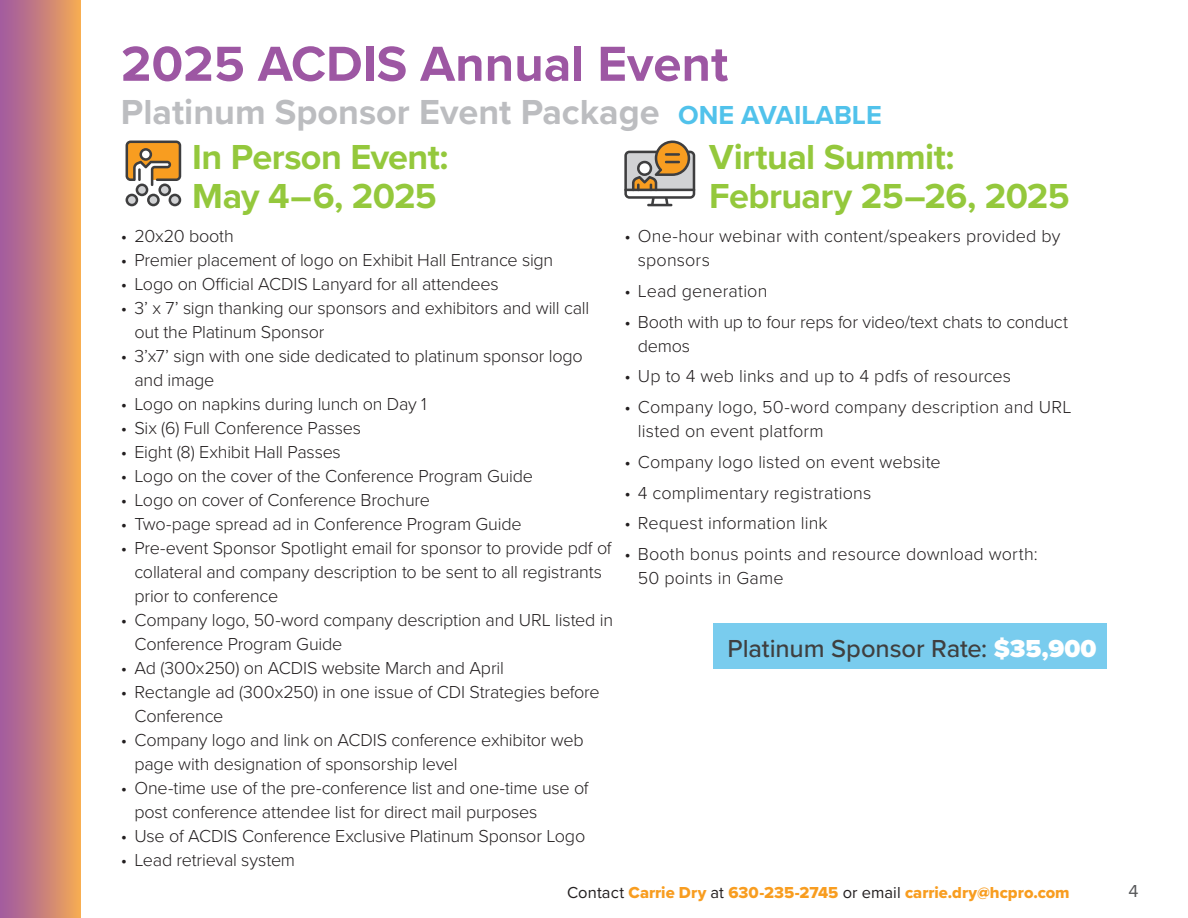
<style>
.page{position:relative;width:1188px;height:918px;background:#fff}
.page>*{position:absolute;margin:0;border:0;box-sizing:border-box;transform-origin:0 0}
.t1{font:700 51px "Proxima Nova";color:#9d57a3}
.t2{font:700 36px/39px "Proxima Nova";letter-spacing:-.015em;color:#94c83c}
.t3{font:700 36px "Proxima Nova";color:#bcbdc0}
.t4{font:500 25.5px "Proxima Nova";letter-spacing:-.005em;color:#3f3f3f}
.t5{font:300 18px/24px "Proxima Nova";letter-spacing:-.015em;color:#231f20}
.t6{font:300 18px/24px "Proxima Nova";letter-spacing:.005em;color:#231f20}
.t7{font:18px "Proxima Nova";color:#57585a}
.t8{font:16.5px "Proxima Nova Extrabld";color:#f89d20}
.s1{font-size:27px;color:#51c2eb}
.s2{font-weight:900;color:#fff}
.s3{font-family:"Proxima Nova";color:#231f20}
</style>
<div class="page">
<div style="left:0;top:0;width:81px;height:918px;background:linear-gradient(to right,#9e57a3,#f3a955)"></div>
<svg style="left:126px;top:141px;width:55px;height:65px"></svg>
<div style="left:713px;top:624px;width:394px;height:45px;background:#79ccee"></div>
<hr style="left:647px;top:204px;width:25px;height:2px;background:#3e3e3f">
<svg style="left:624px;top:140px;width:71px;height:65px"></svg>
<p class="t1" style="left:121px;top:26px;width:609px">2025 ACDIS Annual Event</p>
<p class="t3" style="left:121px;top:85px;width:762px">Platinum Sponsor Event Package <span class="s1">ONE AVAILABLE</span></p>
<p class="t2" style="left:192px;top:137px;width:258px">In Person Event:</p>
<p class="t2" style="left:192px;top:176px;width:246px">May 4–6, 2025</p>
<p class="t2" style="left:709px;top:137px;width:362px">Virtual Summit:<br>February 25–26, 2025</p>
<p class="t5" style="left:121px;top:223px;width:114px">• 20x20 booth</p>
<p class="t5" style="left:121px;top:247px;width:434px">• Premier placement of logo on Exhibit Hall Entrance sign</p>
<p class="t5" style="left:121px;top:271px;width:379px">• Logo on Official ACDIS Lanyard for all attendees</p>
<p class="t5" style="left:134px;top:295px;width:456px;text-indent:-14px">• 3’ x 7’ sign thanking our sponsors and exhibitors and will call out the Platinum Sponsor</p>
<p class="t5" style="left:134px;top:343px;width:450px;text-indent:-14px">• 3’x7’ sign with one side dedicated to platinum sponsor logo and image</p>
<p class="t5" style="left:121px;top:391px;width:307px">• Logo on napkins during lunch on Day 1</p>
<p class="t5" style="left:121px;top:415px;width:242px">• Six (6) Full Conference Passes</p>
<p class="t5" style="left:121px;top:439px;width:221px">• Eight (8) Exhibit Hall Passes</p>
<p class="t5" style="left:121px;top:463px;width:414px">• Logo on the cover of the Conference Program Guide</p>
<p class="t5" style="left:121px;top:487px;width:310px">• Logo on cover of Conference Brochure</p>
<p class="t5" style="left:121px;top:511px;width:402px">• Two-page spread ad in Conference Program Guide</p>
<p class="t5" style="left:134px;top:535px;width:479px;text-indent:-14px">• Pre-event Sponsor Spotlight email for sponsor to provide pdf of collateral and company description to be sent to all registrants prior to conference</p>
<p class="t5" style="left:134px;top:607px;width:480px;text-indent:-14px">• Company logo, 50-word company description and URL listed in<br>Conference Program Guide</p>
<p class="t5" style="left:121px;top:655px;width:385px">• Ad (300x250) on ACDIS website March and April</p>
<p class="t5" style="left:134px;top:679px;width:467px;text-indent:-14px">• Rectangle ad (300x250) in one issue of CDI Strategies before<br>Conference</p>
<p class="t5" style="left:134px;top:727px;width:451px;text-indent:-14px">• Company logo and link on ACDIS conference exhibitor web page with designation of sponsorship level</p>
<p class="t5" style="left:134px;top:775px;width:456px;text-indent:-14px">• One-time use of the pre-conference list and one-time use of post conference attendee list for direct mail purposes</p>
<p class="t5" style="left:121px;top:823px;width:466px">• Use of ACDIS Conference Exclusive Platinum Sponsor Logo</p>
<p class="t5" style="left:121px;top:847px;width:176px">• Lead retrieval system</p>
<p class="t6" style="left:638px;top:223px;width:424px;text-indent:-14px">• One-hour webinar with content/speakers provided by sponsors</p>
<p class="t6" style="left:624px;top:278px;width:145px">• Lead generation</p>
<p class="t5" style="left:638px;top:309px;width:432px;text-indent:-14px">• Booth with up to four reps for video/text chats to conduct demos</p>
<p class="t6" style="left:624px;top:363px;width:388px">• Up to 4 web links and up to 4 pdfs of resources</p>
<p class="t6" style="left:638px;top:394px;width:435px;text-indent:-14px">• Company logo, 50-word company description and URL listed on event platform</p>
<p class="t6" style="left:624px;top:449px;width:318px">• Company logo listed on event website</p>
<p class="t6" style="left:624px;top:480px;width:249px">• 4 complimentary registrations</p>
<p class="t6" style="left:624px;top:510px;width:205px">• Request information link</p>
<p class="t6" style="left:638px;top:541px;width:401px;text-indent:-14px">• Booth bonus points and resource download worth:<br>50 points in Game</p>
<p class="t4" style="left:728px;top:629px;width:370px">Platinum Sponsor Rate: <span class="s2">$35,900</span></p>
<p class="t8" style="left:567px;top:880px;width:504px"><span class="s3">Contact</span> Carrie Dry <span class="s3">at</span> 630-235-2745 <span class="s3">or email</span> carrie.dry@hcpro.com</p>
<p class="t7" style="left:1129px;top:878px;width:12px">4</p>
</div>
